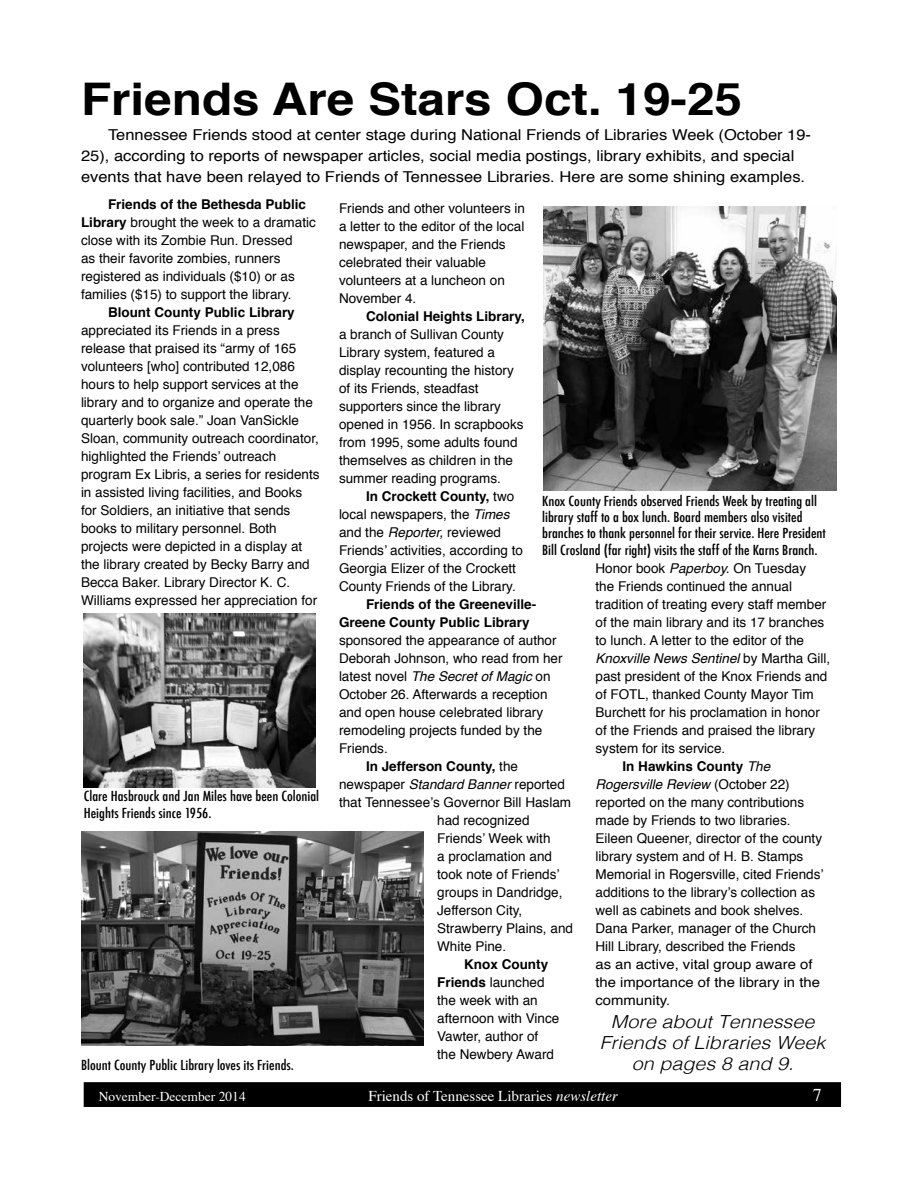
<style>
.page{position:relative;width:918px;height:1188px;background:#fff}
.page>*{position:absolute;margin:0;border:0;box-sizing:border-box;transform-origin:0 0}
.t1{font:700 45px "Helvetica";color:#000;scale:1.1 1}
.t2{font:italic 300 18px/21px "Helvetica";color:#000;text-align:center;scale:1.1 1}
.t3{font:18px "Times";color:#fff}
.t4{font:15px/21px "Helvetica";color:#000;scale:1.1 1}
.t5{font:15px "Times";color:#fff}
.t6{font:13.5px/18px "Helvetica";color:#000}
.t7{font:500 condensed 13.5px/16.2px "Futura";color:#000;scale:1.1 1}
.t8{font:700 13.5px/18px "Helvetica";color:#000}
.t9{font:italic 13.5px "Helvetica";color:#000}
.t10{font:13.5px "Helvetica";color:#000;scale:1.1 1}
.t11{font:13.5px "Times";color:#fff}
.s1{font-weight:700}
.s2{font-style:italic}
.s3{font-style:normal}
.s4{font-weight:400}
.s5{font-weight:400;font-style:italic}
</style>
<div class="page">
<img style="left:81px;top:832px;width:343px;height:214px">
<img style="left:84px;top:614px;width:231px;height:173px">
<img style="left:543px;top:206px;width:294px;height:284px">
<div style="left:83px;top:1082px;width:759px;height:25px;background:#000"></div>
<h1 class="t1" style="left:81px;top:63px;width:603px">Friends Are Stars Oct. 19-25</h1>
<p class="t4" style="left:81px;top:125px;width:665px;text-indent:27px">Tennessee Friends stood at center stage during National Friends of Libraries Week (October 19-<br>25), according to reports of newspaper articles, social media postings, library exhibits, and special events that have been relayed to Friends of Tennessee Libraries. Here are some shining examples.</p>
<p class="t6" style="left:81px;top:196px;width:236px;text-indent:27px"><span class="s1">Friends of the Bethesda Public Library</span> brought the week to a dramatic close with its Zombie Run. Dressed<br>as their favorite zombies, runners registered as individuals ($10) or as families ($15) to support the library.</p>
<p class="t8" style="left:108px;top:303px;width:188px">Blount County Public Library</p>
<p class="t6" style="left:81px;top:322px;width:240px">appreciated its Friends in a press release that praised its “army of 165 volunteers [who] contributed 12,086 hours to help support services at the library and to organize and operate the quarterly book sale.” Joan VanSickle Sloan, community outreach coordinator, highlighted the Friends’ outreach program Ex Libris, a series for residents in assisted living facilities, and Books for Soldiers, an initiative that sends books to military personnel. Both projects were depicted in a display at the library created by Becky Barry and Becca Baker. Library Director K. C.<br>Williams expressed her appreciation for</p>
<p class="t6" style="left:339px;top:200px;width:188px">Friends and other volunteers in a letter to the editor of the local newspaper, and the Friends celebrated their valuable volunteers at a luncheon on<br>November 4.</p>
<p class="t8" style="left:366px;top:308px;width:160px">Colonial Heights Library,</p>
<p class="t6" style="left:339px;top:326px;width:186px">a branch of Sullivan County<br>Library system, featured a display recounting the history of its Friends, steadfast supporters since the library opened in 1956. In scrapbooks from 1995, some adults found themselves as children in the summer reading programs.</p>
<p class="t6" style="left:339px;top:488px;width:186px;text-indent:27px"><span class="s1">In Crockett County,</span> two local newspapers, the <span class="s2">Times </span>and the <span class="s2">Reporter,</span> reviewed<br>Friends’ activities, according to<br>Georgia Elizer of the Crockett<br>County Friends of the Library.</p>
<p class="t8" style="left:339px;top:595px;width:199px;text-indent:27px">Friends of the Greeneville-<br>Greene County Public Library</p>
<p class="t6" style="left:339px;top:632px;width:219px">sponsored the appearance of author</p>
<p class="t6" style="left:339px;top:650px;width:225px">Deborah Johnson, who read from her</p>
<p class="t9" style="left:339px;top:666px;width:213px"><span class="s3">latest novel</span> The Secret of Magic <span class="s3">on</span></p>
<p class="t6" style="left:339px;top:686px;width:210px">October 26. Afterwards a reception</p>
<p class="t6" style="left:339px;top:704px;width:206px">and open house celebrated library</p>
<p class="t6" style="left:339px;top:722px;width:205px">remodeling projects funded by the</p>
<p class="t6" style="left:339px;top:740px;width:50px">Friends.</p>
<p class="t8" style="left:366px;top:757px;width:154px">In Jefferson County, <span class="s4">the</span></p>
<p class="t6" style="left:339px;top:776px;width:227px">newspaper <span class="s2">Standard Banner</span> reported</p>
<p class="t6" style="left:339px;top:794px;width:234px">that Tennessee’s Governor Bill Haslam</p>
<p class="t6" style="left:437px;top:812px;width:94px">had recognized</p>
<p class="t6" style="left:437px;top:830px;width:115px">Friends’ Week with</p>
<p class="t6" style="left:437px;top:848px;width:116px">a proclamation and</p>
<p class="t6" style="left:437px;top:866px;width:124px">took note of Friends’</p>
<p class="t6" style="left:437px;top:884px;width:127px">groups in Dandridge,</p>
<p class="t6" style="left:437px;top:902px;width:87px">Jefferson City,</p>
<p class="t6" style="left:437px;top:920px;width:137px">Strawberry Plains, and</p>
<p class="t6" style="left:437px;top:938px;width:71px">White Pine.</p>
<p class="t6" style="left:437px;top:956px;width:124px;text-indent:27px"><span class="s1">Knox County<br>Friends</span> launched the week with an afternoon with Vince<br>Vawter, author of the Newbery Award</p>
<p class="t7" style="left:542px;top:493px;width:259px">Knox County Friends observed Friends Week by treating all library staff to a box lunch. Board members also visited branches to thank personnel for their service. Here President Bill Crosland (far right) visits the staff of the Karns Branch.</p>
<p class="t6" style="left:596px;top:559px;width:212px">Honor book <span class="s2">Paperboy.</span> On Tuesday</p>
<p class="t6" style="left:596px;top:577px;width:198px">the Friends continued the annual</p>
<p class="t6" style="left:596px;top:595px;width:232px">tradition of treating every staff member</p>
<p class="t6" style="left:596px;top:613px;width:230px">of the main library and its 17 branches</p>
<p class="t6" style="left:596px;top:631px;width:210px">to lunch. A letter to the editor of the</p>
<p class="t9" style="left:596px;top:647px;width:236px">Knoxville News Sentinel <span class="s3">by Martha Gill,</span></p>
<p class="t6" style="left:596px;top:667px;width:233px">past president of the Knox Friends and</p>
<p class="t6" style="left:596px;top:685px;width:220px">of FOTL, thanked County Mayor Tim</p>
<p class="t6" style="left:596px;top:703px;width:226px">Burchett for his proclamation in honor</p>
<p class="t6" style="left:596px;top:721px;width:221px">of the Friends and praised the library</p>
<p class="t6" style="left:596px;top:739px;width:131px">system for its service.</p>
<p class="t8" style="left:622px;top:757px;width:149px">In Hawkins County <span class="s5">The</span></p>
<p class="t9" style="left:596px;top:773px;width:196px">Rogersville Review <span class="s3">(October 22)</span></p>
<p class="t6" style="left:596px;top:793px;width:210px">reported on the many contributions</p>
<p class="t6" style="left:596px;top:811px;width:197px">made by Friends to two libraries.</p>
<p class="t6" style="left:596px;top:829px;width:228px">Eileen Queener, director of the county</p>
<p class="t6" style="left:596px;top:847px;width:209px">library system and of H. B. Stamps</p>
<p class="t6" style="left:596px;top:865px;width:230px">Memorial in Rogersville, cited Friends’</p>
<p class="t6" style="left:596px;top:883px;width:221px">additions to the library’s collection as</p>
<p class="t6" style="left:596px;top:901px;width:209px">well as cabinets and book shelves.</p>
<p class="t6" style="left:596px;top:919px;width:222px">Dana Parker, manager of the Church</p>
<p class="t6" style="left:596px;top:937px;width:202px">Hill Library, described the Friends</p>
<p class="t10" style="left:596px;top:954px;width:199px">as an active, vital group aware of</p>
<p class="t10" style="left:596px;top:972px;width:206px">the importance of the library in the</p>
<p class="t10" style="left:596px;top:990px;width:70px">community.</p>
<p class="t7" style="left:84px;top:788px;width:216px">Clare Hasbrouck and Jan Miles have been Colonial<br>Heights Friends since 1956.</p>
<h2 class="t2" style="left:600px;top:1010px;width:207px">More about Tennessee<br>Friends of Libraries Week on pages 8 and 9.</h2>
<p class="t7" style="left:81px;top:1057px;width:195px">Blount County Public Library loves its Friends.</p>
<p class="t11" style="left:99px;top:1084px;width:149px">November-December 2014</p>
<p class="t5" style="left:368px;top:1082px;width:251px">Friends of Tennessee Libraries <span class="s2">newsletter</span></p>
<h2 class="t3" style="left:813px;top:1078px;width:10px">7</h2>
</div>
